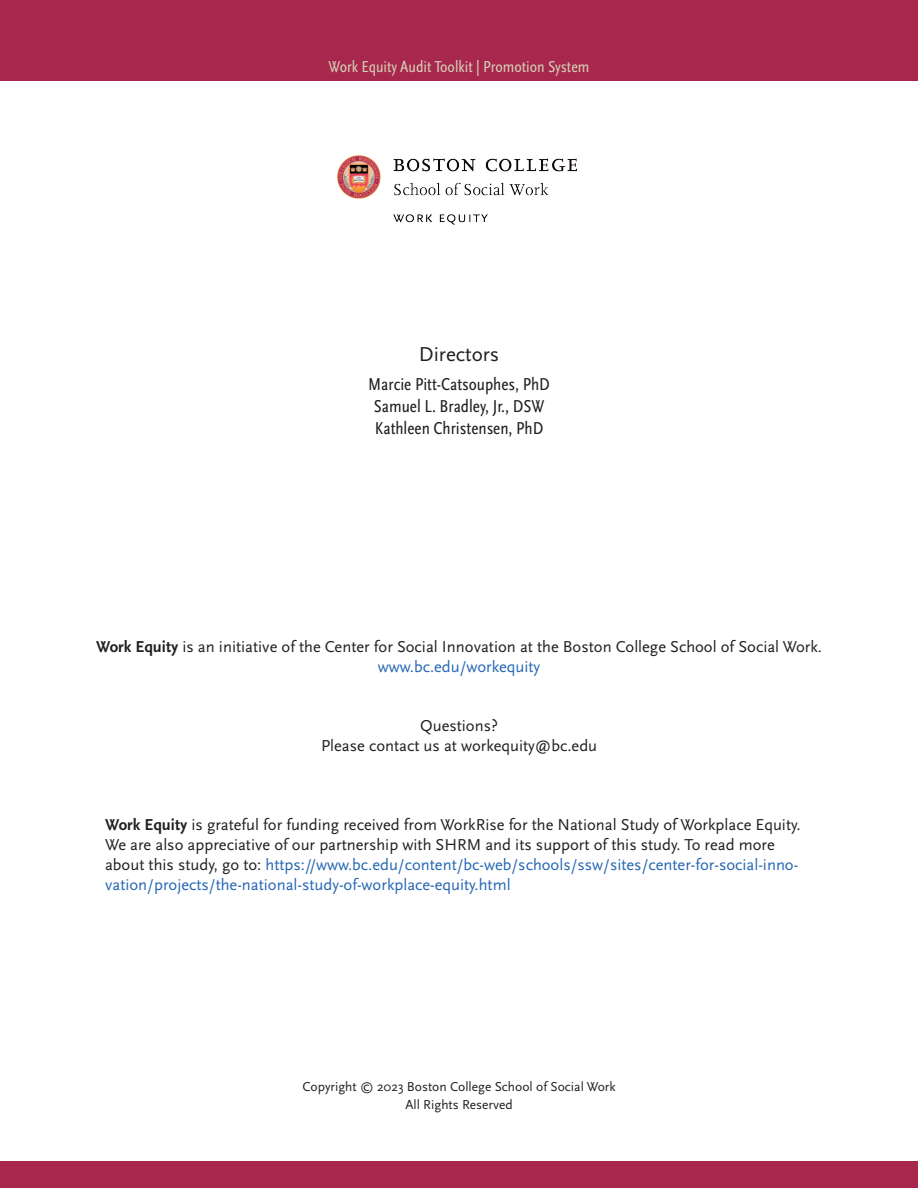
<style>
.page{position:relative;width:918px;height:1188px;background:#fff}
.page>*{position:absolute;margin:0;border:0;box-sizing:border-box;transform-origin:0 0}
.t1{font:21px "Scala Sans Pro";color:#231f20}
.t2{font:condensed 18px "Scala Sans Pro";color:#231f20}
.t3{font:16.5px/19.8px "Scala Sans Pro";color:#231f20;text-align:center}
.t4{font:condensed 16.5px "Scala Sans Pro";color:#d4cfb3}
.t5{font:13.5px "Scala Sans Pro";color:#231f20}
.s1{font-weight:700}
.s2{color:#2567b3}
</style>
<div class="page">
<div style="left:0;top:1161px;width:918px;height:27px;background:#a7274d"></div>
<div style="left:0;top:0;width:918px;height:81px;background:#a7274d"></div>
<img style="left:338px;top:155px;width:238px;height:70px">
<p class="t4" style="left:329px;top:60px;width:262px">Work Equity Audit Toolkit | Promotion System</p>
<p class="t1" style="left:419px;top:346px;width:82px">Directors</p>
<p class="t2" style="left:368px;top:377px;width:183px">Marcie Pitt-Catsouphes, PhD</p>
<p class="t2" style="left:374px;top:399px;width:172px">Samuel L. Bradley, Jr., DSW</p>
<p class="t2" style="left:375px;top:421px;width:170px">Kathleen Christensen, PhD</p>
<p class="t3" style="left:96px;top:638px;width:728px"><span class="s1">Work Equity</span> is an initiative of the Center for Social Innovation at the Boston College School of Social Work. <span class="s2">www.bc.edu/workequity</span></p>
<p class="t3" style="left:420px;top:718px;width:79px">Questions?</p>
<p class="t3" style="left:321px;top:737px;width:278px">Please contact us at workequity@bc.edu</p>
<p class="t3" style="left:105px;top:817px;width:697px;text-align:left"><span class="s1">Work Equity</span> is grateful for funding received from WorkRise for the National Study of Workplace Equity.<br>We are also appreciative of our partnership with SHRM and its support of this study. To read more about this study, go to: <span class="s2">https://www.bc.edu/content/bc-web/schools/ssw/sites/center-for-social-inno&shy;vation/projects/the-national-study-of-workplace-equity.html</span></p>
<p class="t5" style="left:303px;top:1081px;width:314px">Copyright © 2023 Boston College School of Social Work</p>
<p class="t5" style="left:405px;top:1099px;width:109px">All Rights Reserved</p>
</div>
